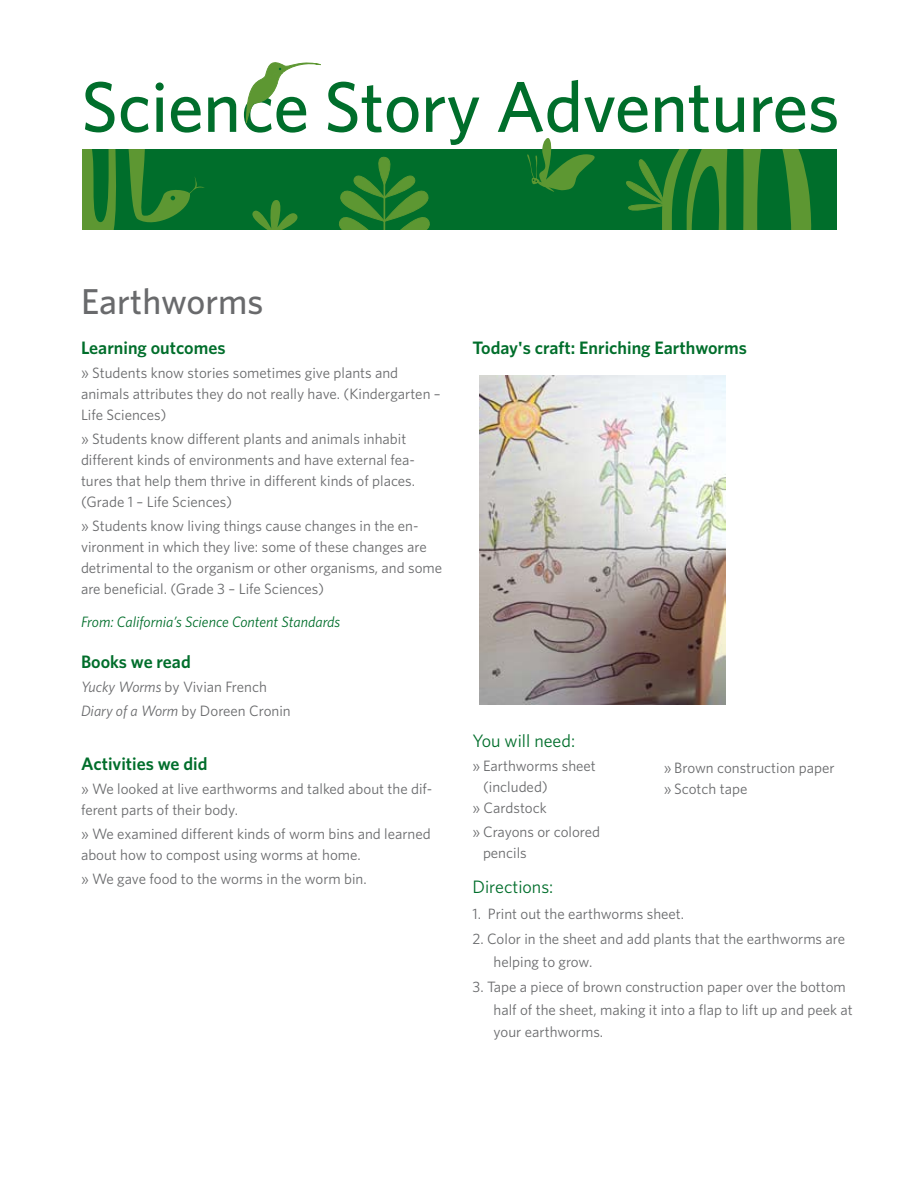
<style>
.page{position:relative;width:918px;height:1188px;background:#fff}
.page>*{position:absolute;margin:0;border:0;box-sizing:border-box;transform-origin:0 0}
.t1{font:500 36px "Whitney";color:#696a6c}
.t2{font:600 18px "Whitney";color:#006e2b}
.t3{font:18px "Whitney";color:#006e2b}
.t4{font:15px/21px "Whitney";color:#696a6c}
.t5{font:italic 15px "Whitney";color:#006e2b}
.s1{font-style:italic}
</style>
<div class="page">
<div style="left:81px;top:148px;width:756px;height:83px;background:#006e2b"></div>
<svg style="left:249px;top:200px;width:52px;height:31px"></svg>
<svg style="left:333px;top:156px;width:103px;height:75px"></svg>
<svg style="left:81px;top:82px;width:155px;height:149px"></svg>
<svg style="left:328px;top:82px;width:91px;height:51px"></svg>
<svg style="left:426px;top:97px;width:53px;height:48px"></svg>
<svg style="left:498px;top:80px;width:339px;height:151px"></svg>
<svg style="left:244px;top:62px;width:77px;height:87px"></svg>
<img style="left:479px;top:376px;width:246px;height:328px">
<h1 class="t1" style="left:81px;top:278px;width:184px">Earthworms</h1>
<p class="t2" style="left:81px;top:336px;width:146px">Learning outcomes</p>
<p class="t4" style="left:81px;top:362px;width:361px">» Students know stories sometimes give plants and animals attributes they do not really have. (Kindergarten –<br>Life Sciences)</p>
<p class="t4" style="left:81px;top:428px;width:336px">» Students know different plants and animals inhabit different kinds of environments and have external fea&shy;tures that help them thrive in different kinds of places. (Grade 1 – Life Sciences)</p>
<p class="t4" style="left:81px;top:515px;width:363px">» Students know living things cause changes in the en&shy;vironment in which they live: some of these changes are detrimental to the organism or other organisms, and some are beneficial. (Grade 3 – Life Sciences)</p>
<p class="t5" style="left:81px;top:612px;width:261px">From: California’s Science Content Standards</p>
<p class="t2" style="left:81px;top:649px;width:111px">Books we read</p>
<p class="t4" style="left:81px;top:674px;width:211px;line-height:24px"><span class="s1">Yucky Worms</span> by Vivian French<br><span class="s1">Diary of a Worm</span> by Doreen Cronin</p>
<p class="t2" style="left:81px;top:751px;width:128px">Activities we did</p>
<p class="t4" style="left:81px;top:778px;width:353px">» We looked at live earthworms and talked about the dif&shy;ferent parts of their body.</p>
<p class="t4" style="left:81px;top:823px;width:351px">» We examined different kinds of worm bins and learned about how to compost using worms at home.</p>
<p class="t4" style="left:81px;top:868px;width:287px">» We gave food to the worms in the worm bin.</p>
<p class="t2" style="left:472px;top:336px;width:276px">Today's craft: Enriching Earthworms</p>
<p class="t3" style="left:472px;top:729px;width:104px">You will need:</p>
<p class="t4" style="left:472px;top:755px;width:125px">» Earthworms sheet</p>
<p class="t4" style="left:483px;top:776px;width:66px">(included)</p>
<p class="t4" style="left:472px;top:797px;width:76px">» Cardstock</p>
<p class="t4" style="left:483px;top:821px;width:119px;text-indent:-10px">» Crayons or colored pencils</p>
<p class="t4" style="left:664px;top:757px;width:172px">» Brown construction paper » Scotch tape</p>
<p class="t3" style="left:472px;top:875px;width:82px">Directions:</p>
<p class="t4" style="left:472px;top:903px;width:213px">1. Print out the earthworms sheet.</p>
<p class="t4" style="left:494px;top:928px;width:353px;line-height:22.5px;text-indent:-21px">2. Color in the sheet and add plants that the earthworms are helping to grow.</p>
<p class="t4" style="left:494px;top:976px;width:361px;line-height:22.5px;text-indent:-21px">3. Tape a piece of brown construction paper over the bottom half of the sheet, making it into a flap to lift up and peek at your earthworms.</p>
</div>
